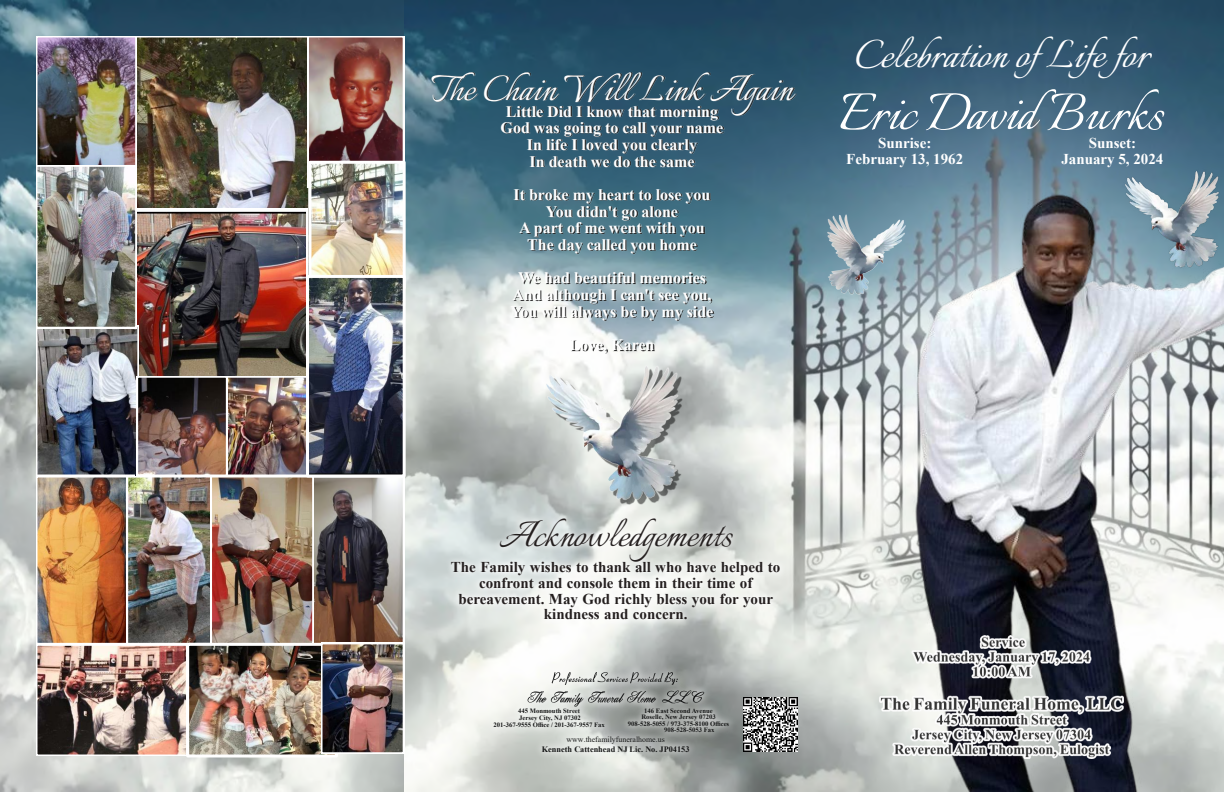
<style>
.page{position:relative;width:1224px;height:792px;background:#fff}
.page>*{position:absolute;margin:0;border:0;box-sizing:border-box;transform-origin:0 0}
.t1{font:65px "Italianno";color:#fff}
.t2{font:50px "Italianno";color:#fff}
.t3{font:45px "Italianno";color:#fff}
.t4{font:45px "Italianno";color:#241f1f}
.t5{font:700 16px/16.7px "Times New Roman";color:#fff;text-align:center}
.t6{font:700 15px/15.6px "Times New Roman";color:#241f1f;text-align:center}
.t7{font:700 15px/15.6px "Times New Roman";color:#fff;text-align:center}
.t8{font:700 8.3px "Times New Roman";color:#141515}
.t9{font:7.9px "Times New Roman";color:#141515}
.t10{font:700 6.7px/7.1px "Times New Roman";color:#141515;text-align:center}
</style>
<div class="page">
<img style="left:0;top:0;width:404px;height:792px">
<img style="left:404px;top:0;width:820px;height:792px">
<img style="left:905px;top:185px;width:319px;height:607px">
<img style="left:880px;top:636px;width:244px;height:123px">
<img style="left:444px;top:511px;width:344px;height:116px">
<img style="left:432px;top:73px;width:364px;height:281px">
<img style="left:486px;top:700px;width:127px;height:36px">
<img style="left:544px;top:664px;width:13px;height:8px">
<img style="left:557px;top:664px;width:22px;height:8px">
<img style="left:561px;top:670px;width:15px;height:2px">
<img style="left:576px;top:670px;width:8px;height:2px">
<img style="left:584px;top:664px;width:6px;height:8px">
<img style="left:590px;top:664px;width:26px;height:8px">
<img style="left:614px;top:670px;width:8px;height:2px">
<img style="left:622px;top:664px;width:25px;height:8px">
<img style="left:642px;top:666px;width:8px;height:6px">
<img style="left:650px;top:666px;width:6px;height:6px">
<img style="left:656px;top:664px;width:25px;height:8px">
<img style="left:663px;top:670px;width:21px;height:2px">
<img style="left:669px;top:671px;width:17px;height:1px">
<img style="left:519px;top:682px;width:9px;height:29px">
<img style="left:528px;top:707px;width:5px;height:4px">
<img style="left:533px;top:707px;width:9px;height:4px">
<img style="left:542px;top:707px;width:10px;height:4px">
<img style="left:552px;top:707px;width:14px;height:4px">
<img style="left:566px;top:707px;width:25px;height:8px">
<img style="left:580px;top:707px;width:9px;height:4px">
<img style="left:589px;top:707px;width:5px;height:4px">
<img style="left:594px;top:707px;width:4px;height:4px">
<img style="left:598px;top:707px;width:7px;height:4px">
<img style="left:605px;top:707px;width:14px;height:4px">
<img style="left:610px;top:707px;width:9px;height:3px">
<img style="left:704px;top:683px;width:8px;height:17px">
<svg style="left:528px;top:672px;width:176px;height:35px;background:#b0b3b1"></svg>
<img style="left:533px;top:729px;width:165px;height:32px">
<img style="left:620px;top:700px;width:117px;height:41px">
<img style="left:526px;top:346px;width:172px;height:173px">
<img style="left:1110px;top:157px;width:114px;height:123px">
<img style="left:816px;top:203px;width:102px;height:102px">
<img style="left:36px;top:36px;width:368px;height:720px">
<img style="left:310px;top:279px;width:92px;height:195px">
<div style="left:306px;top:275px;width:100px;height:203px;border:3px solid #fff"></div>
<img style="left:744px;top:697px;width:54px;height:54px">
<h3 class="t3" style="left:431px;top:64px;width:363px">The Chain Will Link Again</h3>
<p class="t5" style="left:501px;top:105px;width:224px">Little Did I know that morning<br>God was going to call your name<br>In life I loved you clearly<br>In death we do the same</p>
<p class="t5" style="left:513px;top:188px;width:199px">It broke my heart to lose you<br>You didn't go alone<br>A part of me went with you<br>The day called you home</p>
<p class="t5" style="left:511px;top:271px;width:204px">We had beautiful memories<br>And although I can't see you,<br>You will always be by my side</p>
<p class="t5" style="left:569px;top:338px;width:87px">Love, Karen</p>
<h2 class="t2" style="left:854px;top:27px;width:300px">Celebration ofLife for</h2>
<h1 class="t1" style="left:838px;top:77px;width:327px">Eric David Burks</h1>
<p class="t7" style="left:1061px;top:137px;width:104px">Sunset:<br>January 5, 2024</p>
<p class="t7" style="left:846px;top:137px;width:119px">Sunrise:<br>February 13, 1962</p>
<h3 class="t4" style="left:499px;top:510px;width:234px">Acknowledgements</h3>
<p class="t6" style="left:451px;top:561px;width:331px">The Family wishes to thank all who have helped to confront and console them in their time of bereavement. May God richly bless you for your kindness and concern.</p>
<p class="t10" style="left:493px;top:708px;width:113px">445 Monmouth Street<br>Jersey City, NJ 07302<br>201-367-9555 Office / 201-367-9557 Fax</p>
<p class="t9" style="left:567px;top:737px;width:100px">www.thefamilyfuneralhome.us</p>
<p class="t8" style="left:542px;top:746px;width:149px">Kenneth Cattenhead NJ Lic. No. JP04153</p>
<p class="t10" style="left:644px;top:708px;width:70px">146 East Second Avenue</p>
<p class="t10" style="left:641px;top:714px;width:76px">Roselle, New Jersey 07203</p>
<p class="t10" style="left:628px;top:721px;width:103px">908-528-5055 / 973-375-8100 Offices</p>
<p class="t10" style="left:664px;top:727px;width:52px">908-528-5053 Fax</p>
</div>
